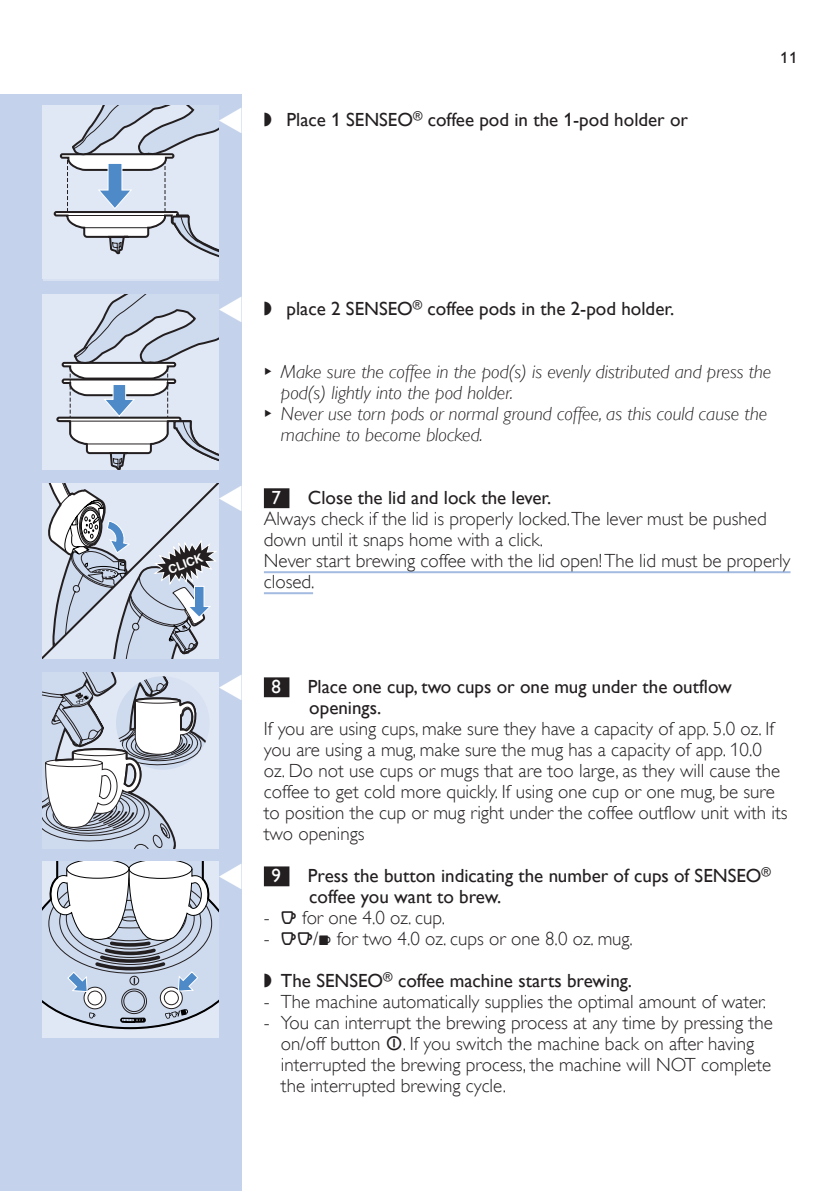
<style>
.page{position:relative;width:840px;height:1191px;background:#fff}
.page>*{position:absolute;margin:0;border:0;box-sizing:border-box;transform-origin:0 0}
.t1{font:36px "Philips Tape";color:#fff}
.t2{font:19px/21px "Gill Sans Alt One WGL Light";color:#231f20}
.t3{font:19px/21px "Gill Sans Alt One WGL";color:#231f20}
.t4{font:italic 19px "Gill Sans Alt One WGL Light";color:#231f20}
.t5{font:16px "Gill Sans Alt One WGL";color:#231f20}
.t6{font:700 12px "Helvetica";color:#fff}
.s1{font-family:"Philips Tape";font-size:36px;color:#fff}
.s2{font-family:"Gill Sans Alt One WGL";font-size:19px}
.s3{font-family:"Philipslll Font"}
.s4{font-family:"Philipsfonta Plain"}
</style>
<div class="page">
<div style="left:0;top:95px;width:241px;height:1096px;background:#c4d3eb"></div>
<div style="left:264px;top:488px;width:25px;height:20px;background:#231f20"></div>
<hr style="left:264px;top:571px;width:526px;height:2px;background:#a3bbe0">
<hr style="left:264px;top:592px;width:49px;height:2px;background:#a3bbe0">
<div style="left:264px;top:677px;width:25px;height:20px;background:#231f20"></div>
<div style="left:264px;top:866px;width:25px;height:20px;background:#231f20"></div>
<div style="left:43px;top:105px;width:175px;height:174px;background:#e1e8f5"></div>
<svg style="left:53px;top:105px;width:165px;height:152px"></svg>
<hr style="left:84px;top:227px;width:64px;height:1px;background:#231f20">
<hr style="left:67px;top:215px;width:97px;height:1px;background:#231f20">
<div style="left:43px;top:294px;width:175px;height:176px;background:#e1e8f5"></div>
<svg style="left:56px;top:294px;width:162px;height:176px"></svg>
<svg style="left:43px;top:483px;width:175px;height:176px"></svg>
<div style="left:43px;top:672px;width:175px;height:176px;background:#e1e8f5"></div>
<svg style="left:43px;top:672px;width:163px;height:176px"></svg>
<div style="left:43px;top:861px;width:175px;height:176px;background:#e1e8f5"></div>
<svg style="left:43px;top:861px;width:175px;height:169px;background:#c6cdd8"></svg>
<p class="t3" style="left:215px;top:109px;width:473px"><span class="s1">C</span> ◗ Place 1 Senseo<sup>®</sup> coffee pod in the 1-pod holder or</p>
<p class="t5" style="left:780px;top:47px;width:18px">11</p>
<p class="t3" style="left:215px;top:298px;width:460px"><span class="s1">C</span> ◗ place 2 Senseo<sup>®</sup> coffee pods in the 2-pod holder.</p>
<p class="t4" style="left:264px;top:359px;width:508px"><sup>B</sup> Make sure the coffee in the pod(s) is evenly distributed and press the</p>
<p class="t4" style="left:281px;top:380px;width:233px">pod(s) lightly into the pod holder.</p>
<p class="t4" style="left:264px;top:401px;width:504px"><sup>B</sup> Never use torn pods or normal ground coffee, as this could cause the</p>
<p class="t4" style="left:281px;top:422px;width:203px">machine to become blocked.</p>
<p class="t6" style="left:165px;top:559px;width:37px;rotate:-20deg">CLICK</p>
<h1 class="t1" style="left:215px;top:479px;width:67px">C <span class="s2">7</span></h1>
<p class="t3" style="left:308px;top:487px;width:245px">Close the lid and lock the lever.</p>
<p class="t2" style="left:264px;top:508px;width:527px">Always check if the lid is properly locked.The lever must be pushed down until it snaps home with a click.<br>Never start brewing coffee with the lid open! The lid must be properly closed.</p>
<h1 class="t1" style="left:215px;top:668px;width:67px">C <span class="s2">8</span></h1>
<p class="t3" style="left:308px;top:676px;width:425px">Place one cup, two cups or one mug under the outflow openings.</p>
<p class="t2" style="left:264px;top:718px;width:525px">If you are using cups, make sure they have a capacity of app. 5.0 oz. If you are using a mug, make sure the mug has a capacity of app. 10.0 oz. Do not use cups or mugs that are too large, as they will cause the coffee to get cold more quickly. If using one cup or one mug, be sure to position the cup or mug right under the coffee outflow unit with its two openings</p>
<h1 class="t1" style="left:215px;top:857px;width:67px">C <span class="s2">9</span></h1>
<p class="t3" style="left:308px;top:865px;width:464px">Press the button indicating the number of cups of Senseo<sup>® </sup>coffee you want to brew.</p>
<p class="t2" style="left:264px;top:907px;width:183px">- <span class="s3">q</span> for one 4.0 oz. cup.</p>
<p class="t2" style="left:264px;top:928px;width:370px">- <span class="s3">qq</span>/<span class="s3">w</span> for two 4.0 oz. cups or one 8.0 oz. mug.</p>
<p class="t3" style="left:264px;top:970px;width:369px">◗ The Sens eo<sup>®</sup> coffee machine starts brewing.</p>
<p class="t2" style="left:264px;top:991px;width:503px">- The machine automatically supplies the optimal amount of water.</p>
<p class="t2" style="left:281px;top:1012px;width:493px;text-indent:-17px">- You can interrupt the brewing process at any time by pressing the on/off button <span class="s4">I</span>. If you switch the machine back on after having interrupted the brewing process, the machine will NOT complete the interrupted brewing cycle.</p>
</div>
